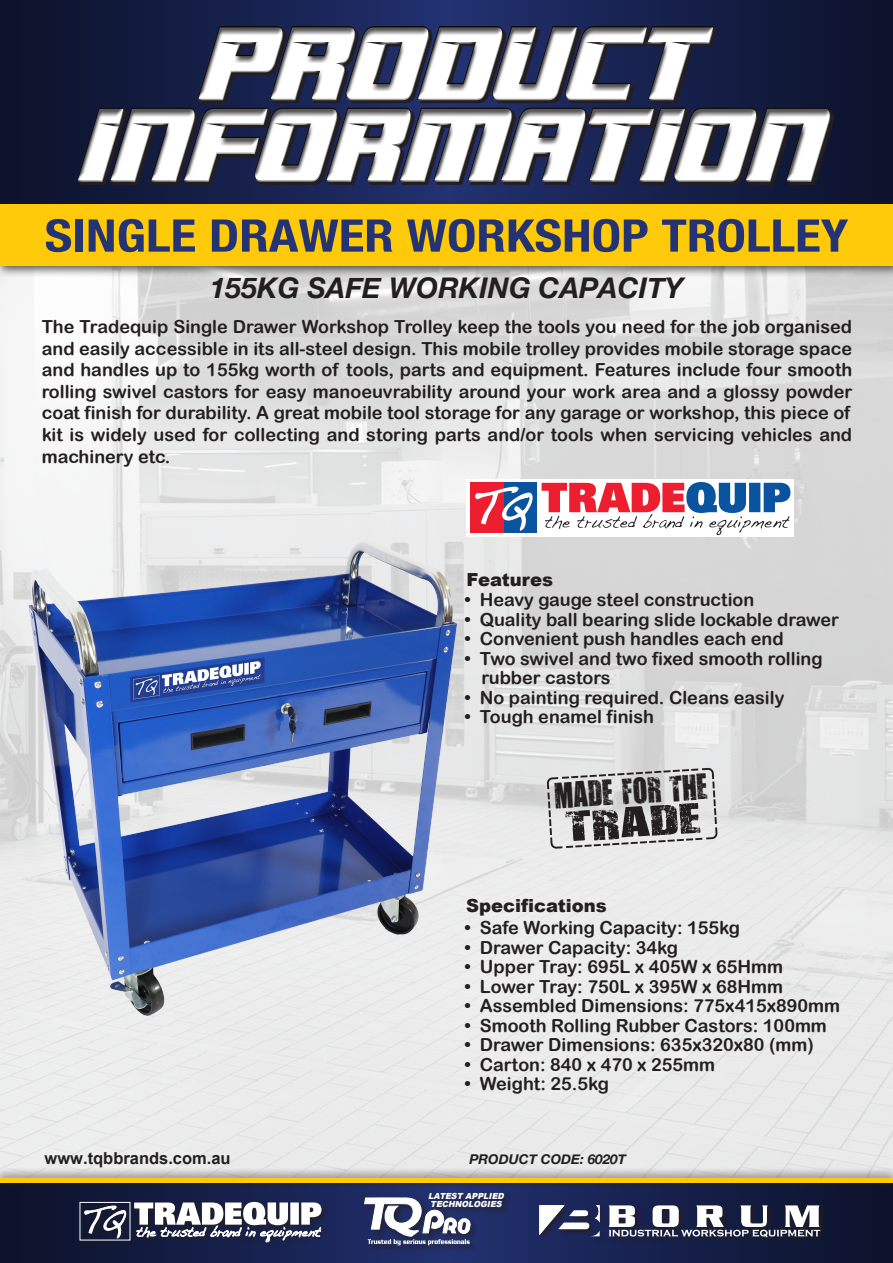
<style>
.page{position:relative;width:893px;height:1263px;background:#fff}
.page>*{position:absolute;margin:0;border:0;box-sizing:border-box;transform-origin:0 0}
.t1{font:126.45px "BESTINCLASS";letter-spacing:.02em;color:#fff;scale:.76 1}
.t2{font:700 condensed 45px "Helvetica Neue";color:#243374;scale:1.18 1}
.t3{font:34.8px "You Are Loved";color:#231f20;scale:1.75 1}
.t4{font:29.85px "You Are Loved";color:#231f20}
.t5{font:italic 700 28.5px "Helvetica Neue";color:#231f20}
.t6{font:18px/21.6px "Arial Rounded MT Bold";color:#231f20;text-align:justify}
.t7{font:900 18px "Arial";color:#231f20}
.t8{font:700 16.5px "Arial";color:#231f20}
.t9{font:italic 700 13.5px "Helvetica Neue";color:#231f20}
.t10{font:italic 900 8.4px/7.9px "Arial";color:#fff;scale:.96 1}
</style>
<div class="page">
<img style="left:0;top:277px;width:893px;height:890px">
<svg style="left:0;top:0;width:893px;height:199px;background:#121a3d"></svg>
<svg style="left:0;top:1189px;width:893px;height:74px;background:#151e46"></svg>
<div style="left:0;top:199px;width:893px;height:78px;background:#231f20;opacity:.75"></div>
<div style="left:0;top:204px;width:893px;height:62px;background:#feca0a"></div>
<div style="left:73px;top:21px;width:763px;height:170px;background:#fff;opacity:.75"></div>
<div style="left:72px;top:17px;width:762px;height:170px;background:#231f20;opacity:.75"></div>
<div style="left:78px;top:1201px;width:251px;height:48px;background:#231f20;opacity:.75"></div>
<div style="left:79px;top:1202px;width:51px;height:38px;border:1px solid #fff"></div>
<svg style="left:84px;top:1205px;width:42px;height:34px"></svg>
<svg style="left:134px;top:1202px;width:187px;height:40px"></svg>
<div style="left:538px;top:1204px;width:289px;height:40px;background:#231f20;opacity:.75"></div>
<svg style="left:609px;top:1205px;width:211px;height:33px"></svg>
<svg style="left:539px;top:1205px;width:61px;height:31px"></svg>
<div style="left:0;top:1167px;width:893px;height:22px;background:#231f20;opacity:.75"></div>
<hr style="left:0;top:1179px;width:893px;height:4px;background:#feca0a">
<div style="left:427px;top:1190px;width:87px;height:26px;background:#231f20;opacity:.75"></div>
<div style="left:363px;top:1195px;width:117px;height:60px;background:#231f20;opacity:.75"></div>
<svg style="left:364px;top:1197px;width:107px;height:48px"></svg>
<div style="left:466px;top:479px;width:328px;height:57px;background:#fff"></div>
<div style="left:503px;top:483px;width:34px;height:50px;background:#0a549f"></div>
<div style="left:470px;top:483px;width:33px;height:50px;background:#ec1e2f"></div>
<svg style="left:475px;top:486px;width:58px;height:46px"></svg>
<svg style="left:542px;top:482px;width:248px;height:53px"></svg>
<svg style="left:546px;top:767px;width:172px;height:82px;background:#d8d8d9"></svg>
<img style="left:20px;top:534px;width:444px;height:489px">
<h1 class="t1" style="left:198px;top:-9px;width:657px">PRODUCT</h1>
<h1 class="t1" style="left:78px;top:72px;width:974px">INFORMATION</h1>
<h2 class="t2" style="left:45px;top:198px;width:682px">SINGLE DRAWER WORKSHOP TROLLEY</h2>
<h3 class="t5" style="left:210px;top:265px;width:475px">155KG SAFE WORKING CAPACITY</h3>
<p class="t6" style="left:42px;top:316px;width:812px">The Tradequip Single Drawer Workshop Trolley keep the tools you need for the job organised and easily accessible in its all-steel design. This mobile trolley provides mobile storage space and handles up to 155kg worth of tools, parts and equipment. Features include four smooth rolling swivel castors for easy manoeuvrability around your work area and a glossy powder coat finish for durability. A great mobile tool storage for any garage or workshop, this piece of kit is widely used for collecting and storing parts and/or tools when servicing vehicles and machinery etc.</p>
<p class="t7" style="left:467px;top:567px;width:88px">Features</p>
<p class="t6" style="left:464px;top:589px;width:291px">• Heavy gauge steel construction</p>
<p class="t6" style="left:464px;top:608px;width:376px">• Quality ball bearing slide lockable drawer</p>
<p class="t6" style="left:464px;top:628px;width:321px">• Convenient push handles each end</p>
<p class="t6" style="left:481px;top:648px;width:343px;line-height:19.5px;text-indent:-17px">• Two swivel and two fixed smooth rolling rubber castors</p>
<p class="t6" style="left:464px;top:686px;width:321px">• No painting required. Cleans easily</p>
<p class="t6" style="left:464px;top:706px;width:191px">• Tough enamel finish</p>
<h3 class="t4" style="left:553px;top:776px;width:155px;rotate:-4deg">MADE FOR THE</h3>
<h3 class="t3" style="left:563px;top:804px;width:79px;rotate:-4deg">TRADE</h3>
<p class="t7" style="left:466px;top:893px;width:142px">Specifications</p>
<p class="t8" style="left:45px;top:1147px;width:188px">www.tqbbrands.com.au</p>
<p class="t6" style="left:464px;top:917px;width:277px">• Safe Working Capacity: 155kg</p>
<p class="t6" style="left:464px;top:936px;width:215px">• Drawer Capacity: 34kg</p>
<p class="t6" style="left:464px;top:956px;width:320px">• Upper Tray: 695L x 405W x 65Hmm</p>
<p class="t6" style="left:464px;top:975px;width:320px">• Lower Tray: 750L x 395W x 68Hmm</p>
<p class="t6" style="left:464px;top:995px;width:377px">• Assembled Dimensions: 775x415x890mm</p>
<p class="t6" style="left:464px;top:1014px;width:364px">• Smooth Rolling Rubber Castors: 100mm</p>
<p class="t6" style="left:464px;top:1034px;width:351px">• Drawer Dimensions: 635x320x80 (mm)</p>
<p class="t6" style="left:464px;top:1053px;width:252px">• Carton: 840 x 470 x 255mm</p>
<p class="t6" style="left:464px;top:1073px;width:146px">• Weight: 25.5kg</p>
<p class="t9" style="left:469px;top:1148px;width:158px">PRODUCT CODE: 6020T</p>
<p class="t10" style="left:428px;top:1191px;width:83px">LATEST APPLIED<br>TECHNOLOGIES</p>
</div>
